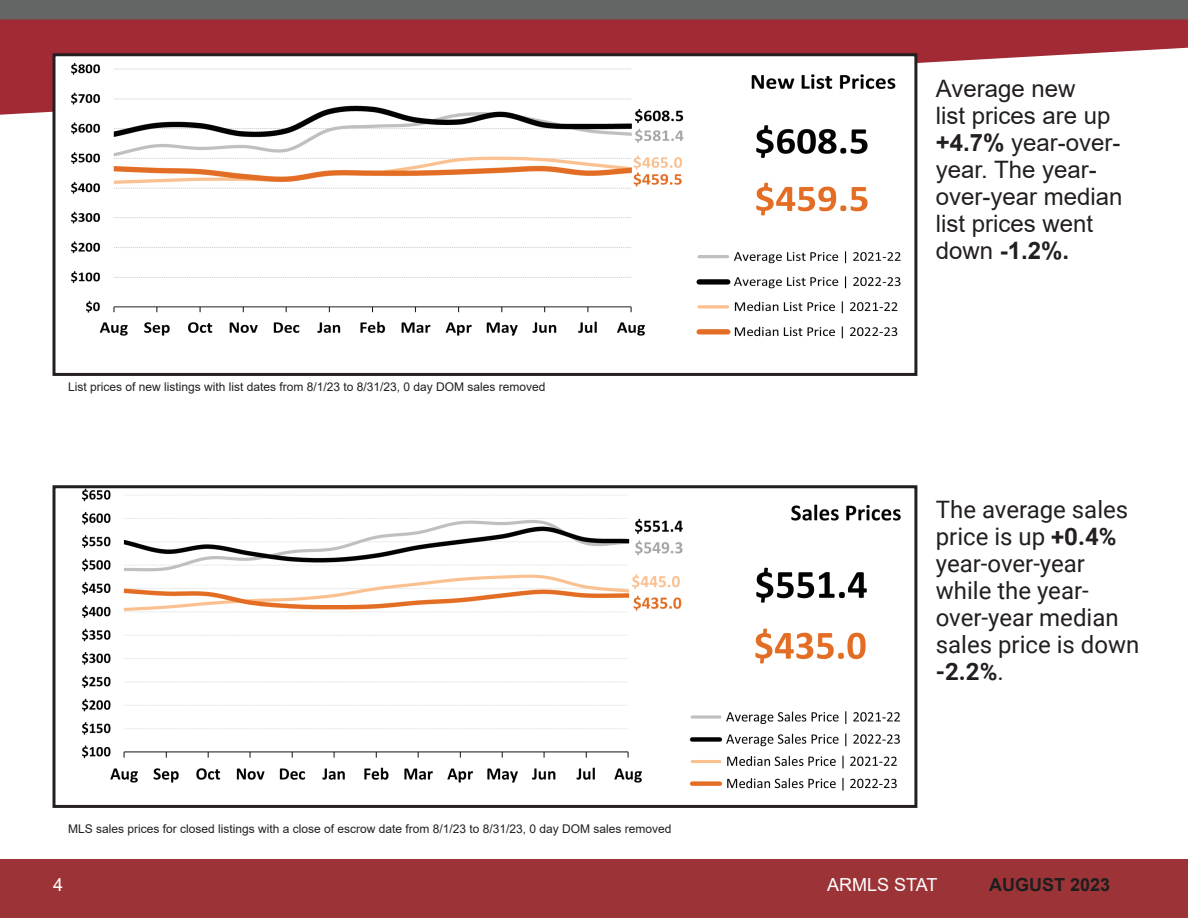
<style>
.page{position:relative;width:1188px;height:918px;background:#fff}
.page>*{position:absolute;margin:0;border:0;box-sizing:border-box;transform-origin:0 0}
.t1{font:24px/27px "Roboto";color:#231f20}
.t2{font:24px/27px "Arial";color:#231f20}
.t3{font:18px "Arial";color:#fff}
.t4{font:700 18px "Arial";color:#1e1e1e}
.t5{font:12px "Arial";color:#231f20}
.s1{font-weight:700}
</style>
<div class="page">
<div style="left:0;top:0;width:1188px;height:38px;background:#646565"></div>
<div style="left:0;top:860px;width:1188px;height:58px;background:#9c3337"></div>
<svg style="left:0;top:20px;width:1188px;height:95px;fill:#a12a34"></svg>
<img style="left:82px;top:489px;width:819px;height:302px">
<div style="left:52px;top:485px;width:865px;height:323px;border:3px solid #231f20"></div>
<img style="left:56px;top:57px;width:857px;height:282px">
<div style="left:52px;top:53px;width:865px;height:323px;border:3px solid #231f20"></div>
<p class="t5" style="left:68px;top:378px;width:479px">List prices of new listings with list dates from 8/1/23 to 8/31/23, 0 day DOM sales removed</p>
<p class="t5" style="left:68px;top:821px;width:605px">MLS sales prices for closed listings with a close of escrow date from 8/1/23 to 8/31/23, 0 day DOM sales removed</p>
<p class="t3" style="left:53px;top:872px;width:12px">4</p>
<p class="t2" style="left:936px;top:74px;width:188px">Average new<br>list prices are up <span class="s1">+4.7%</span> year-over&shy;year. The year&shy;over-year median list prices went down <span class="s1">-1.2%.</span></p>
<p class="t1" style="left:936px;top:495px;width:205px">The average sales price is up <span class="s1">+0.4% </span>year-over-year while the year&shy;over-year median sales price is down <span class="s1">-2.2%</span>.</p>
<p class="t3" style="left:827px;top:872px;width:112px">ARMLS STAT</p>
<p class="t4" style="left:989px;top:872px;width:123px">AUGUST 2023</p>
</div>
